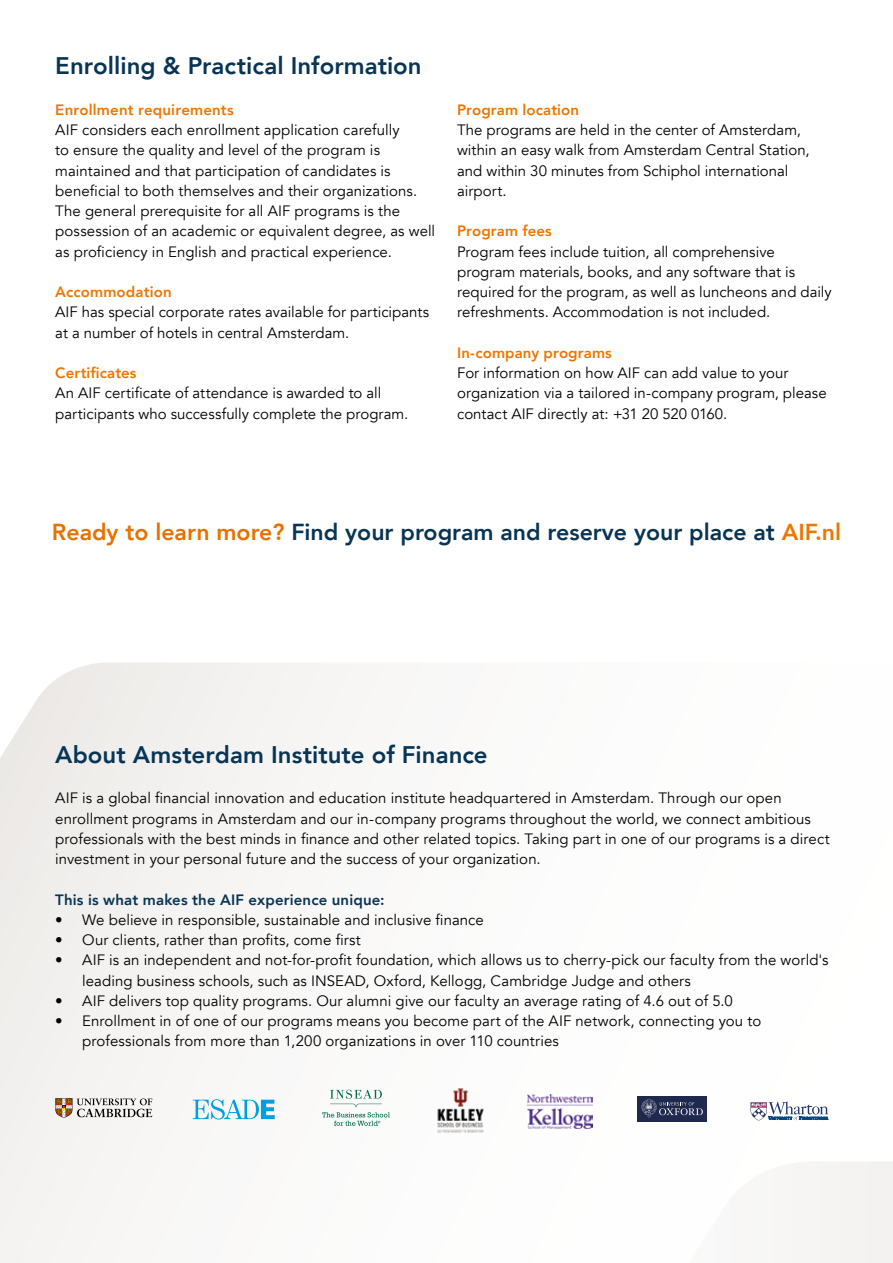
<style>
.page{position:relative;width:893px;height:1263px;background:#fff}
.page>*{position:absolute;margin:0;border:0;box-sizing:border-box;transform-origin:0 0}
.t1{font:800 24px "Avenir";color:#083555}
.t2{font:800 23.1px "Avenir";color:#083555}
.t3{font:15px/20.2px "Avenir";letter-spacing:.005em;color:#000}
.t4{font:800 15px "Avenir";letter-spacing:.01em;color:#ee7601}
.t5{font:800 15px "Avenir";letter-spacing:.01em;color:#083555}
.s1{color:#e67201}
.s2{color:#ee7601}
</style>
<div class="page">
<svg style="left:0;top:662px;width:681px;height:601px"></svg>
<svg style="left:681px;top:1114px;width:212px;height:149px"></svg>
<svg style="left:55px;top:1098px;width:97px;height:20px"></svg>
<svg style="left:193px;top:1099px;width:82px;height:20px"></svg>
<svg style="left:322px;top:1090px;width:68px;height:36px"></svg>
<div style="left:637px;top:1096px;width:70px;height:25px;background:#1f284d"></div>
<svg style="left:642px;top:1099px;width:61px;height:18px"></svg>
<svg style="left:750px;top:1101px;width:78px;height:19px"></svg>
<img style="left:528px;top:1094px;width:64px;height:34px">
<img style="left:435px;top:1086px;width:51px;height:48px">
<h1 class="t1" style="left:55px;top:47px;width:368px">Enrolling &amp; Practical Information</h1>
<p class="t4" style="left:55px;top:98px;width:180px">Enrollment requirements</p>
<p class="t3" style="left:55px;top:120px;width:381px">AIF considers each enrollment application carefully<br>to ensure the quality and level of the program is maintained and that participation of candidates is beneficial to both themselves and their organizations.<br>The general prerequisite for all AIF programs is the possession of an academic or equivalent degree, as well as proficiency in English and practical experience.</p>
<p class="t4" style="left:55px;top:280px;width:118px">Accommodation</p>
<p class="t3" style="left:55px;top:302px;width:376px">AIF has special corporate rates available for participants at a number of hotels in central Amsterdam.</p>
<p class="t4" style="left:55px;top:361px;width:83px">Certificates</p>
<p class="t3" style="left:55px;top:383px;width:355px">An AIF certificate of attendance is awarded to all participants who successfully complete the program.</p>
<p class="t4" style="left:457px;top:98px;width:124px">Program location</p>
<p class="t3" style="left:457px;top:120px;width:354px">The programs are held in the center of Amsterdam, within an easy walk from Amsterdam Central Station, and within 30 minutes from Schiphol international airport.</p>
<p class="t4" style="left:457px;top:219px;width:96px">Program fees</p>
<p class="t3" style="left:457px;top:241px;width:376px">Program fees include tuition, all comprehensive program materials, books, and any software that is required for the program, as well as luncheons and daily refreshments. Accommodation is not included.</p>
<p class="t4" style="left:457px;top:341px;width:156px">In-company programs</p>
<p class="t3" style="left:457px;top:363px;width:371px">For information on how AIF can add value to your organization via a tailored in-company program, please contact AIF directly at: +31 20 520 0160.</p>
<h2 class="t2" style="left:52px;top:514px;width:791px"><span class="s1">Ready to learn more?</span> Find your program and reserve your place at <span class="s2">AIF.nl</span></h2>
<h1 class="t1" style="left:55px;top:736px;width:434px">About Amsterdam Institute of Finance</h1>
<p class="t3" style="left:55px;top:788px;width:776px">AIF is a global financial innovation and education institute headquartered in Amsterdam. Through our open enrollment programs in Amsterdam and our in-company programs throughout the world, we connect ambitious professionals with the best minds in finance and other related topics. Taking part in one of our programs is a direct investment in your personal future and the success of your organization.</p>
<p class="t5" style="left:55px;top:888px;width:331px">This is what makes the AIF experience unique:</p>
<p class="t3" style="left:55px;top:910px;width:430px">• We believe in responsible, sustainable and inclusive finance</p>
<p class="t3" style="left:55px;top:930px;width:307px">• Our clients, rather than profits, come first</p>
<p class="t3" style="left:82px;top:950px;width:748px;text-indent:-27px">• AIF is an independent and not-for-profit foundation, which allows us to cherry-pick our faculty from the world's leading business schools, such as INSEAD, Oxford, Kellogg, Cambridge Judge and others</p>
<p class="t3" style="left:55px;top:991px;width:679px">• AIF delivers top quality programs. Our alumni give our faculty an average rating of 4.6 out of 5.0</p>
<p class="t3" style="left:82px;top:1011px;width:680px;text-indent:-27px">• Enrollment in of one of our programs means you become part of the AIF network, connecting you to professionals from more than 1,200 organizations in over 110 countries</p>
</div>
